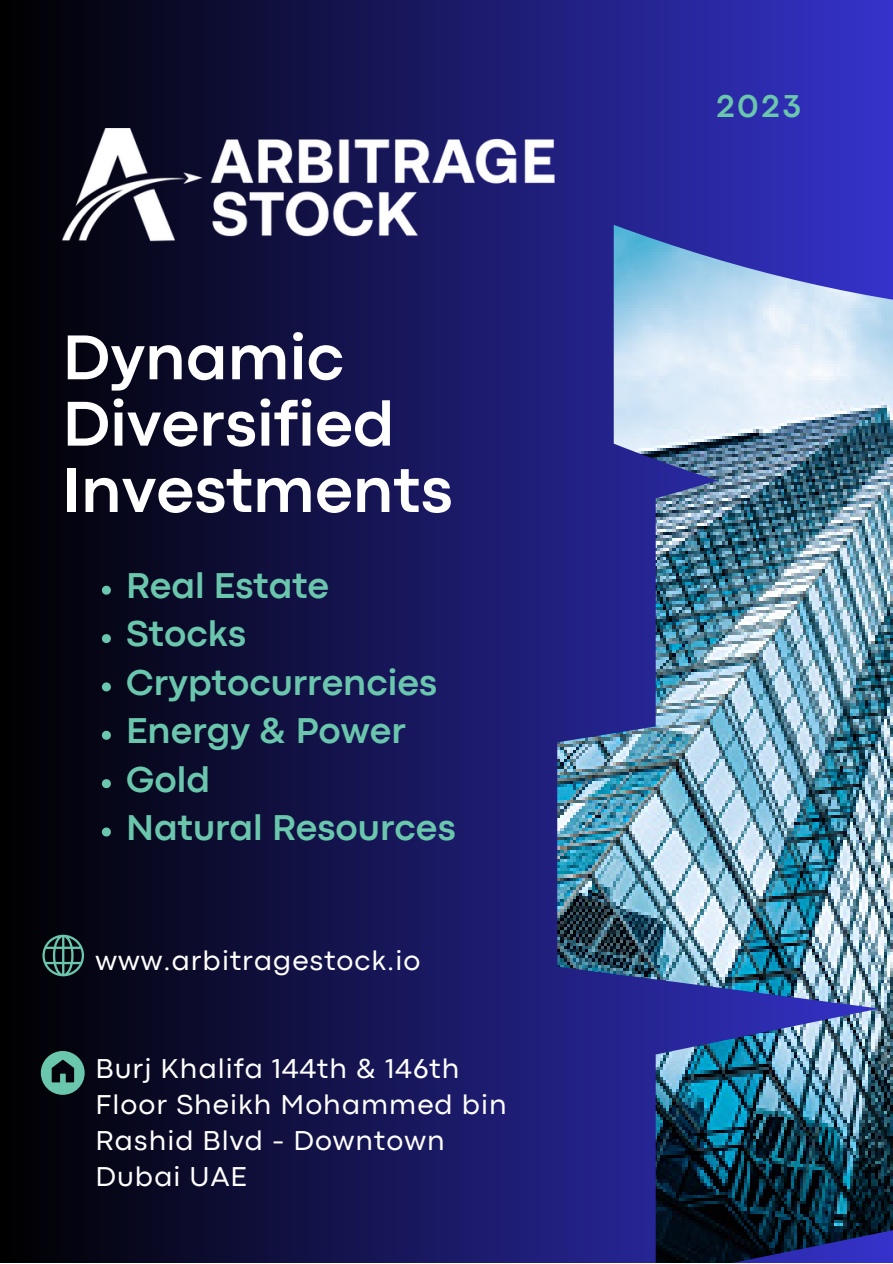
<style>
.page{position:relative;width:893px;height:1264px;background:#fff}
.page>*{position:absolute;margin:0;border:0;box-sizing:border-box;transform-origin:0 0}
.t1{font:700 66px/66.3px "Codec Pro";color:#fff}
.t2{font:700 37.5px "Codec Pro";color:#6ac6ac}
.t3{font:700 33px "Codec Pro";color:#6ac6ac}
.t4{font:28.5px/36px "Codec Pro";letter-spacing:.035em;color:#fff}
</style>
<div class="page">
<div style="left:0;top:0;width:892px;height:1262px;background:linear-gradient(to right,#000,#3532cb)"></div>
<img style="left:62px;top:129px;width:495px;height:112px">
<img style="left:557px;top:225px;width:335px;height:1037px">
<svg style="left:41px;top:1050px;width:44px;height:44px;background:#3f756a"></svg>
<svg style="left:42px;top:934px;width:42px;height:42px;background:#2a4d49"></svg>
<svg style="left:102px;top:585px;width:9px;height:9px"></svg>
<svg style="left:102px;top:634px;width:9px;height:9px"></svg>
<svg style="left:102px;top:682px;width:9px;height:9px"></svg>
<svg style="left:102px;top:730px;width:9px;height:9px"></svg>
<svg style="left:102px;top:779px;width:9px;height:9px"></svg>
<svg style="left:102px;top:827px;width:9px;height:9px"></svg>
<p class="t1" style="left:62px;top:329px;width:391px">Dynamic<br>Diversified<br>Investments</p>
<p class="t2" style="left:126px;top:572px;width:204px">Real Estate</p>
<p class="t2" style="left:126px;top:620px;width:121px">Stocks</p>
<p class="t2" style="left:126px;top:669px;width:312px">Cryptocurrencies</p>
<p class="t2" style="left:126px;top:717px;width:281px">Energy &amp; Power</p>
<p class="t2" style="left:126px;top:765px;width:85px">Gold</p>
<p class="t2" style="left:126px;top:814px;width:331px">Natural Resources</p>
<p class="t4" style="left:96px;top:945px;width:326px">www.arbitragestock.io</p>
<p class="t4" style="left:96px;top:1052px;width:413px">Burj Khalifa 144th &amp; 146th<br>Floor Sheikh Mohammed bin<br>Rashid Blvd - Downtown<br>Dubai UAE</p>
<p class="t3" style="left:716px;top:94px;width:86px">2023</p>
</div>
